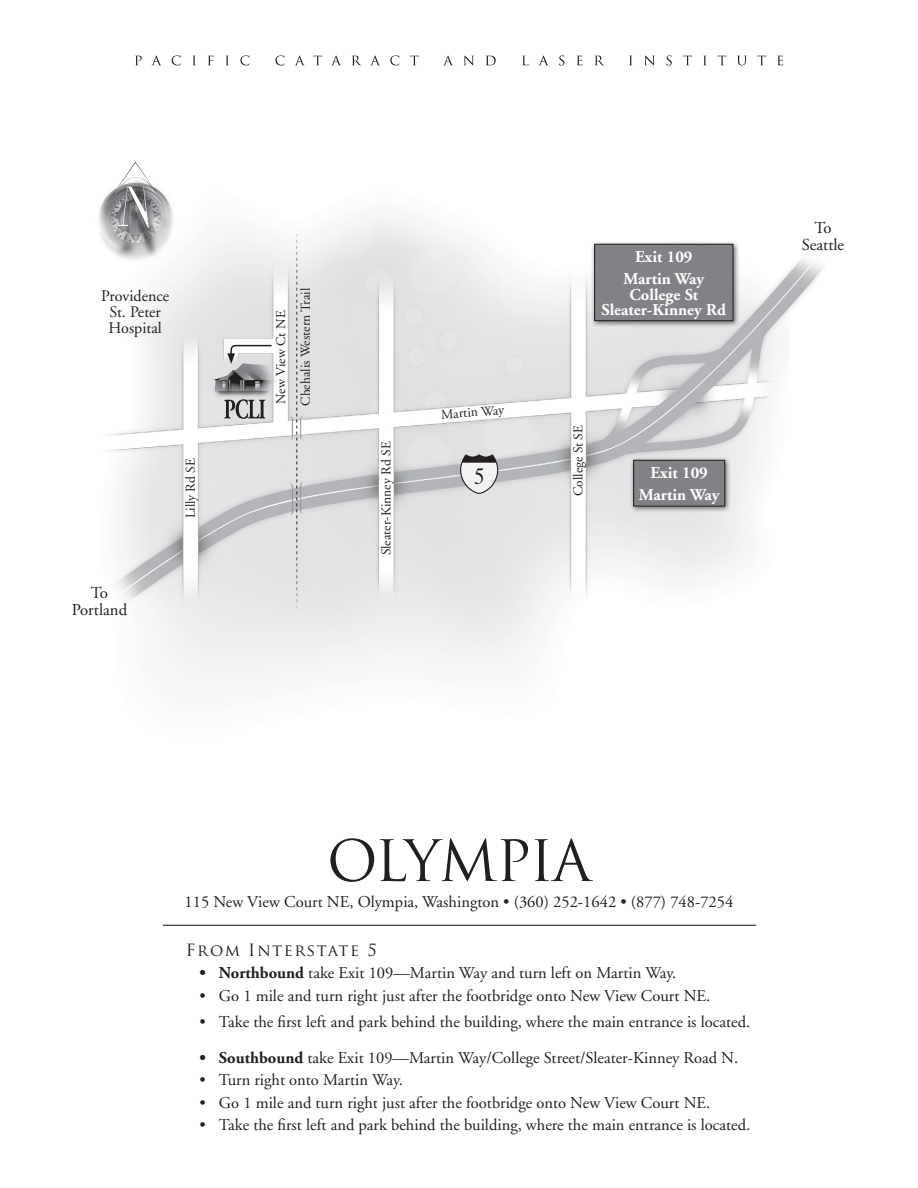
<style>
.page{position:relative;width:918px;height:1188px;background:#fff}
.page>*{position:absolute;margin:0;border:0;box-sizing:border-box;transform-origin:0 0}
.t1{font:55.65px "Trajan Pro";letter-spacing:-.035em;color:#231f20}
.t2{font:23.1px "Times";color:#231f20;scale:.9 1}
.t3{font:16.8px/16.4px "Adobe Garamond";color:#231f20;text-align:center}
.t4{font:16.5px "Adobe Garamond";color:#231f20}
.t5{font:700 16.5px/22.2px "Adobe Garamond";color:#fff;text-align:center}
.t6{font:16.5px "Trajan Pro";letter-spacing:.09em;color:#231f20}
.t7{font:16.05px/15.8px "Adobe Garamond";color:#231f20;text-align:center}
.t8{font:13.5px "Adobe Garamond";color:#231f20}
.s1{font-weight:700}
</style>
<div class="page">
<img style="left:107px;top:217px;width:716px;height:462px">
<img style="left:99px;top:162px;width:91px;height:114px">
<svg style="left:135px;top:55px;width:648px;height:10px"></svg>
<svg style="left:453px;top:454px;width:51px;height:40px"></svg>
<hr style="left:163px;top:925px;width:593px;height:1px;background:#231f20">
<div style="left:591px;top:241px;width:148px;height:87px;background:#231f20;opacity:.67"></div>
<div style="left:595px;top:244px;width:138px;height:77px;background:#808285"></div>
<div style="left:594px;top:244px;width:139px;height:77px;border:1px solid #231f20"></div>
<svg style="left:224px;top:402px;width:41px;height:17px"></svg>
<img style="left:204px;top:356px;width:79px;height:46px">
<div style="left:630px;top:457px;width:101px;height:56px;background:#231f20;opacity:.67"></div>
<div style="left:634px;top:460px;width:91px;height:46px;background:#808285"></div>
<div style="left:633px;top:460px;width:92px;height:46px;border:1px solid #231f20"></div>
<svg style="left:296px;top:228px;width:1px;height:386px"></svg>
<svg style="left:227px;top:344px;width:46px;height:20px"></svg>
<p class="t7" style="left:101px;top:289px;width:69px">Providence<br>St. Peter<br>Hospital</p>
<p class="t3" style="left:72px;top:585px;width:57px">To<br>Portland</p>
<p class="t8" style="left:274px;top:404px;width:95px;rotate:-90deg">New View Ct NE</p>
<p class="t8" style="left:298px;top:406px;width:119px;rotate:-90deg">Chehalis Western Trail</p>
<p class="t8" style="left:441px;top:407px;width:65px;rotate:-4deg">Martin Way</p>
<p class="t5" style="left:623px;top:246px;width:82px">Exit 109<br>Martin Way</p>
<p class="t5" style="left:602px;top:287px;width:126px;line-height:15.5px">College St<br>Sleater-Kinney Rd</p>
<p class="t8" style="left:571px;top:496px;width:72px;rotate:-90deg">College St SE</p>
<p class="t8" style="left:379px;top:555px;width:115px;rotate:-90deg">Sleater-Kinney Rd SE</p>
<p class="t8" style="left:183px;top:518px;width:62px;rotate:-90deg">Lilly Rd SE</p>
<p class="t5" style="left:639px;top:462px;width:82px">Exit 109<br>Martin Way</p>
<h2 class="t2" style="left:474px;top:455px;width:13px">5</h2>
<p class="t3" style="left:802px;top:220px;width:44px">To<br>Seattle</p>
<h1 class="t1" style="left:327px;top:825px;width:266px">OLYMPIA</h1>
<p class="t4" style="left:185px;top:893px;width:550px">115 New View Court NE, Olympia, Washington • (360) 252-1642 • (877) 748-7254</p>
<p class="t6" style="left:186px;top:939px;width:192px">From Interstate 5</p>
<p class="t4" style="left:199px;top:964px;width:478px"><span class="s1">• Northbound</span> take Exit 109—Martin Way and turn left on Martin Way.</p>
<p class="t4" style="left:199px;top:987px;width:512px">• Go 1 mile and turn right just after the footbridge onto New View Court NE.</p>
<p class="t4" style="left:199px;top:1013px;width:552px">• Take the first left and park behind the building, where the main entrance is located.</p>
<p class="t4" style="left:199px;top:1049px;width:540px"><span class="s1">• Southbound</span> take Exit 109—Martin Way/College Street/Sleater-Kinney Road N.</p>
<p class="t4" style="left:199px;top:1071px;width:205px">• Turn right onto Martin Way.</p>
<p class="t4" style="left:199px;top:1094px;width:512px">• Go 1 mile and turn right just after the footbridge onto New View Court NE.</p>
<p class="t4" style="left:199px;top:1116px;width:552px">• Take the first left and park behind the building, where the main entrance is located.</p>
</div>
